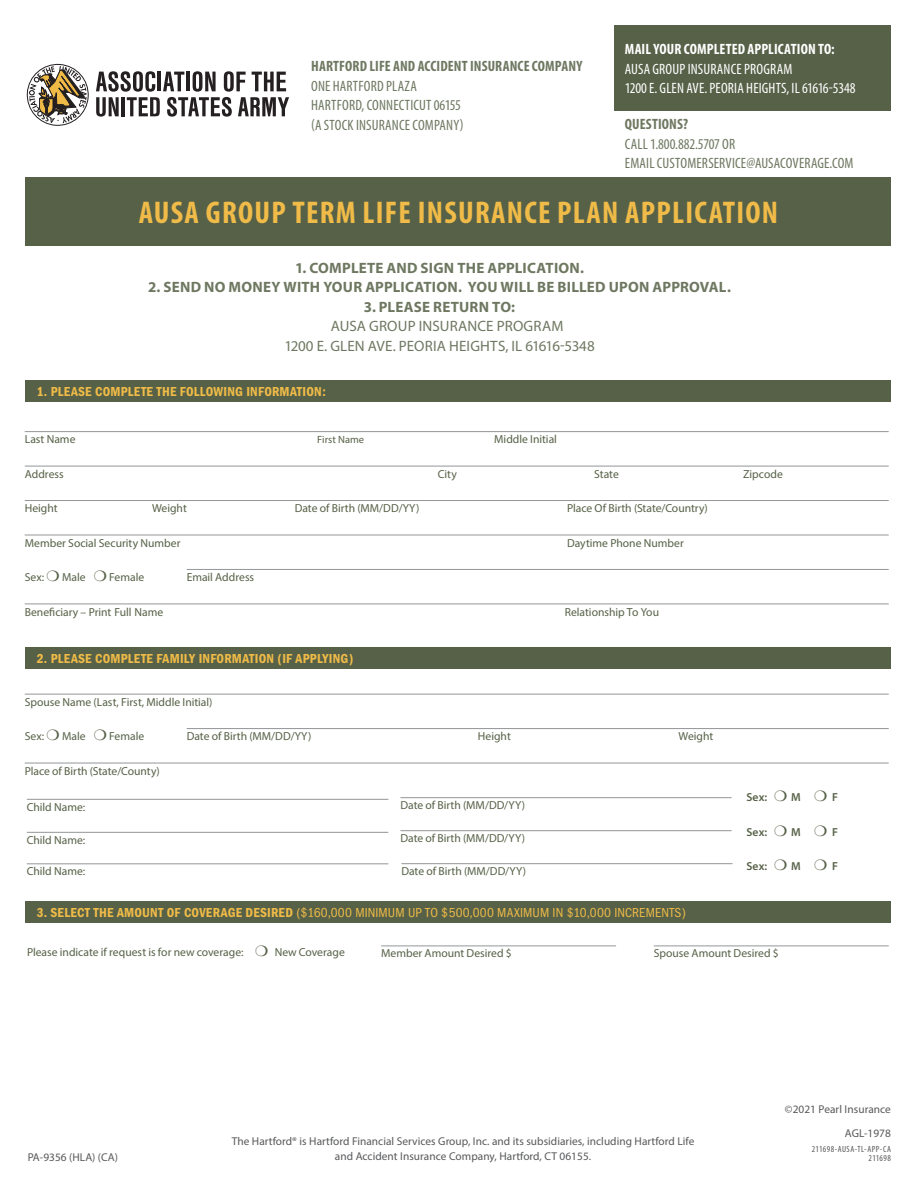
<style>
.page{position:relative;width:918px;height:1188px;background:#fff}
.page>*{position:absolute;margin:0;border:0;box-sizing:border-box;transform-origin:0 0}
.t1{font:700 condensed 31.5px "Myriad Pro";letter-spacing:.04em;color:#f0bb48}
.t2{font:condensed 15px/19.5px "Myriad Pro";letter-spacing:.01em;color:#6e7861}
.t3{font:700 15px "Myriad Pro";letter-spacing:.015em;color:#6e7861}
.t4{font:condensed 15px "Myriad Pro";letter-spacing:.01em;color:#fff}
.t5{font:15px "Myriad Pro";letter-spacing:.005em;color:#6e7861}
.t6{font:700 condensed 15px "Myriad Pro";letter-spacing:.005em;color:#6e7861}
.t7{font:700 condensed 15px "Myriad Pro";letter-spacing:.005em;color:#fff}
.t8{font:condensed 13.5px "Franklin Gothic";letter-spacing:.01em;color:#f0bb48}
.t9{font:600 condensed 13.5px "Franklin Gothic";letter-spacing:.015em;color:#f0bb48}
.t10{font:11.7px "Myriad Pro";color:#566147}
.t11{font:600 11.7px "Myriad Pro";letter-spacing:.005em;color:#566147}
.t12{font:11.4px/15px "Myriad Pro";letter-spacing:.005em;color:#57585a;text-align:center}
.t13{font:10.5px "Myriad Pro";letter-spacing:.005em;color:#566147}
.t14{font:condensed 9px "Myriad Pro";letter-spacing:.05em;color:#57585a}
.s1{font-weight:700}
.s2{font-weight:600}
</style>
<div class="page">
<hr style="left:25px;top:431px;width:864px;height:1px;background:#939598">
<hr style="left:25px;top:466px;width:864px;height:1px;background:#939598">
<hr style="left:25px;top:500px;width:864px;height:1px;background:#939598">
<hr style="left:25px;top:535px;width:864px;height:1px;background:#939598">
<hr style="left:187px;top:569px;width:702px;height:1px;background:#939598">
<hr style="left:25px;top:604px;width:864px;height:1px;background:#939598">
<hr style="left:25px;top:694px;width:864px;height:1px;background:#939598">
<hr style="left:187px;top:728px;width:702px;height:1px;background:#939598">
<hr style="left:25px;top:763px;width:864px;height:1px;background:#939598">
<div style="left:25px;top:380px;width:866px;height:22px;background:#566147"></div>
<div style="left:25px;top:647px;width:866px;height:22px;background:#566147"></div>
<div style="left:25px;top:901px;width:866px;height:21px;background:#566147"></div>
<div style="left:26px;top:177px;width:865px;height:68px;background:#566147"></div>
<div style="left:615px;top:25px;width:276px;height:86px;background:#566147"></div>
<hr style="left:27px;top:799px;width:361px;height:1px;background:#939598">
<hr style="left:27px;top:832px;width:361px;height:1px;background:#939598">
<hr style="left:27px;top:863px;width:361px;height:1px;background:#939598">
<hr style="left:400px;top:797px;width:332px;height:1px;background:#939598">
<hr style="left:400px;top:830px;width:332px;height:1px;background:#939598">
<hr style="left:401px;top:863px;width:332px;height:1px;background:#939598">
<svg style="left:96px;top:71px;width:193px;height:46px"></svg>
<svg style="left:26px;top:63px;width:63px;height:63px"></svg>
<hr style="left:381px;top:946px;width:235px;height:1px;background:#939598">
<hr style="left:654px;top:946px;width:235px;height:1px;background:#939598">
<p class="t6" style="left:311px;top:57px;width:273px">HARTFORD LIFE AND ACCIDENT INSURANCE COMPANY</p>
<p class="t2" style="left:311px;top:76px;width:107px">ONE HARTFORD PLAZA</p>
<p class="t2" style="left:311px;top:95px;width:151px">HARTFORD, CONNECTICUT 06155</p>
<p class="t2" style="left:311px;top:115px;width:154px">(A STOCK INSURANCE COMPANY)</p>
<p class="t7" style="left:625px;top:40px;width:211px">MAIL YOUR COMPLETED APPLICATION TO:</p>
<p class="t4" style="left:625px;top:59px;width:169px">AUSA GROUP INSURANCE PROGRAM</p>
<p class="t4" style="left:625px;top:79px;width:233px">1200 E. GLEN AVE. PEORIA HEIGHTS, IL 61616-5348</p>
<p class="t2" style="left:625px;top:114px;width:230px"><span class="s1">QUESTIONS?<br></span>CALL 1.800.882.5707 OR<br>EMAIL CUSTOMERSERVICE@AUSACOVERAGE.COM</p>
<p class="t1" style="left:139px;top:193px;width:641px">AUSA GROUP TERM LIFE INSURANCE PLAN APPLICATION</p>
<p class="t3" style="left:295px;top:258px;width:291px">1. COMPLETE AND SIGN THE APPLICATION.</p>
<p class="t3" style="left:148px;top:277px;width:584px">2. SEND NO MONEY WITH YOUR APPLICATION. YOU WILL BE BILLED UPON APPROVAL.</p>
<p class="t3" style="left:364px;top:297px;width:153px">3. PLEASE RETURN TO:</p>
<p class="t5" style="left:331px;top:317px;width:234px">AUSA GROUP INSURANCE PROGRAM</p>
<p class="t5" style="left:284px;top:336px;width:312px">1200 E. GLEN AVE. PEORIA HEIGHTS, IL 61616-5348</p>
<p class="t9" style="left:37px;top:384px;width:291px">1. PLEASE COMPLETE THE FOLLOWING INFORMATION:</p>
<p class="t10" style="left:25px;top:432px;width:52px">Last Name</p>
<p class="t13" style="left:317px;top:433px;width:48px">First Name</p>
<p class="t10" style="left:494px;top:432px;width:64px">Middle Initial</p>
<p class="t10" style="left:25px;top:467px;width:40px">Address</p>
<p class="t10" style="left:438px;top:467px;width:21px">City</p>
<p class="t10" style="left:594px;top:467px;width:26px">State</p>
<p class="t10" style="left:743px;top:467px;width:41px">Zipcode</p>
<p class="t10" style="left:25px;top:501px;width:34px">Height</p>
<p class="t10" style="left:152px;top:501px;width:36px">Weight</p>
<p class="t10" style="left:295px;top:501px;width:126px">Date of Birth (MM/DD/YY)</p>
<p class="t10" style="left:567px;top:501px;width:142px">Place Of Birth (State/Country)</p>
<p class="t10" style="left:25px;top:535px;width:157px">Member Social Security Number</p>
<p class="t10" style="left:567px;top:535px;width:118px">Daytime Phone Number</p>
<p class="t10" style="left:25px;top:570px;width:121px">Sex: ❍ Male ❍ Female</p>
<p class="t10" style="left:187px;top:570px;width:69px">Email Address</p>
<p class="t10" style="left:25px;top:604px;width:140px">Beneficiary – Print Full Name</p>
<p class="t10" style="left:565px;top:604px;width:96px">Relationship To You</p>
<p class="t9" style="left:37px;top:651px;width:318px">2. PLEASE COMPLETE FAMILY INFORMATION (IF APPLYING)</p>
<p class="t10" style="left:25px;top:695px;width:189px">Spouse Name (Last, First, Middle Initial)</p>
<p class="t10" style="left:25px;top:729px;width:121px">Sex: ❍ Male ❍ Female</p>
<p class="t10" style="left:187px;top:729px;width:126px">Date of Birth (MM/DD/YY)</p>
<p class="t10" style="left:478px;top:729px;width:34px">Height</p>
<p class="t10" style="left:678px;top:729px;width:36px">Weight</p>
<p class="t10" style="left:25px;top:763px;width:136px">Place of Birth (State/County)</p>
<p class="t10" style="left:27px;top:800px;width:60px">Child Name:</p>
<p class="t10" style="left:27px;top:833px;width:60px">Child Name:</p>
<p class="t10" style="left:27px;top:864px;width:60px">Child Name:</p>
<p class="t10" style="left:400px;top:798px;width:126px">Date of Birth (MM/DD/YY)</p>
<p class="t10" style="left:400px;top:831px;width:126px">Date of Birth (MM/DD/YY)</p>
<p class="t10" style="left:401px;top:864px;width:126px">Date of Birth (MM/DD/YY)</p>
<p class="t8" style="left:37px;top:905px;width:651px"><span class="s2">3. SELECT THE AMOUNT OF COVERAGE DESIRED</span> ($160,000 MINIMUM UP TO $500,000 MAXIMUM IN $10,000 INCREMENTS)</p>
<p class="t11" style="left:747px;top:790px;width:93px">Sex: ❍ M ❍ F</p>
<p class="t11" style="left:747px;top:825px;width:93px">Sex: ❍ M ❍ F</p>
<p class="t11" style="left:747px;top:859px;width:93px">Sex: ❍ M ❍ F</p>
<p class="t10" style="left:27px;top:945px;width:319px">Please indicate if request is for new coverage: ❍ New Coverage</p>
<p class="t10" style="left:381px;top:946px;width:132px">Member Amount Desired $</p>
<p class="t10" style="left:654px;top:946px;width:127px">Spouse Amount Desired $</p>
<p class="t12" style="left:28px;top:1150px;width:92px">PA-9356 (HLA) (CA)</p>
<p class="t12" style="left:232px;top:1133px;width:464px">The Hartford® is Hartford Financial Services Group, Inc. and its subsidiaries, including Hartford Life and Accident Insurance Company, Hartford, CT 06155.</p>
<p class="t12" style="left:785px;top:1102px;width:108px">©2021 Pearl Insurance</p>
<p class="t12" style="left:845px;top:1126px;width:48px">AGL-1978</p>
<p class="t14" style="left:812px;top:1143px;width:81px">211698-AUSA-TL-APP-CA</p>
<p class="t14" style="left:869px;top:1153px;width:24px">211698</p>
</div>
